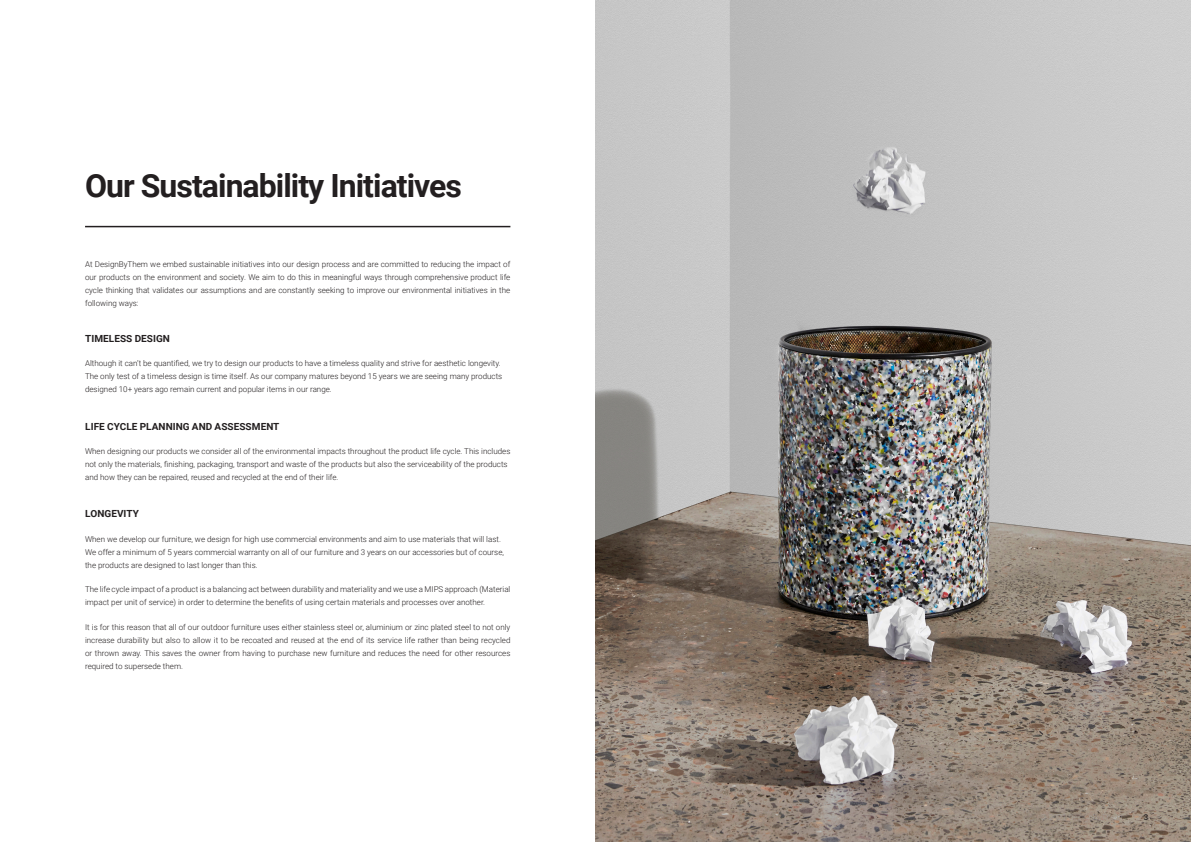
<style>
.page{position:relative;width:1191px;height:842px;background:#fff}
.page>*{position:absolute;margin:0;border:0;box-sizing:border-box;transform-origin:0 0}
.t1{font:700 32px "Roboto";letter-spacing:-.03em;color:#231f20}
.t2{font:700 9.8px "Roboto";letter-spacing:.005em;color:#231f20}
.t3{font:300 8px/13px "Roboto";color:#231f20}
.t4{font:500 8px "Roboto";color:#231f20}
</style>
<div class="page">
<img style="left:595px;top:0;width:596px;height:842px">
<hr style="left:85px;top:226px;width:425px;height:1px;background:#231f20">
<p class="t1" style="left:85px;top:164px;width:378px">Our Sustainability Initiatives</p>
<p class="t3" style="left:85px;top:258px;width:427px;text-align:justify">At DesignByThem we embed sustainable initiatives into our design process and are committed to reducing the impact of our products on the environment and society. We aim to do this in meaningful ways through comprehensive product life cycle thinking that validates our assumptions and are constantly seeking to improve our environmental initiatives in the following ways:</p>
<p class="t2" style="left:85px;top:331px;width:86px">TIMELESS DESIGN</p>
<p class="t3" style="left:85px;top:356px;width:419px">Although it can’t be quantified, we try to design our products to have a timeless quality and strive for aesthetic longevity.<br>The only test of a timeless design is time itself. As our company matures beyond 15 years we are seeing many products designed 10+ years ago remain current and popular items in our range.</p>
<p class="t2" style="left:85px;top:419px;width:196px">LIFE CYCLE PLANNING AND ASSESSMENT</p>
<p class="t3" style="left:85px;top:444px;width:427px">When designing our products we consider all of the environmental impacts throughout the product life cycle. This includes not only the materials, finishing, packaging, transport and waste of the products but also the serviceability of the products and how they can be repaired, reused and recycled at the end of their life.</p>
<p class="t2" style="left:85px;top:507px;width:55px">LONGEVITY</p>
<p class="t3" style="left:85px;top:532px;width:420px">When we develop our furniture, we design for high use commercial environments and aim to use materials that will last.<br>We offer a minimum of 5 years commercial warranty on all of our furniture and 3 years on our accessories but of course, the products are designed to last longer than this.</p>
<p class="t3" style="left:85px;top:582px;width:427px">The life cycle impact of a product is a balancing act between durability and materiality and we use a MIPS approach (Material impact per unit of service) in order to determine the benefits of using certain materials and processes over another.</p>
<p class="t3" style="left:85px;top:620px;width:427px;text-align:justify">It is for this reason that all of our outdoor furniture uses either stainless steel or, aluminium or zinc plated steel to not only increase durability but also to allow it to be recoated and reused at the end of its service life rather than being recycled or thrown away. This saves the owner from having to purchase new furniture and reduces the need for other resources required to supersede them.</p>
<p class="t4" style="left:1143px;top:811px;width:6px">3</p>
</div>
